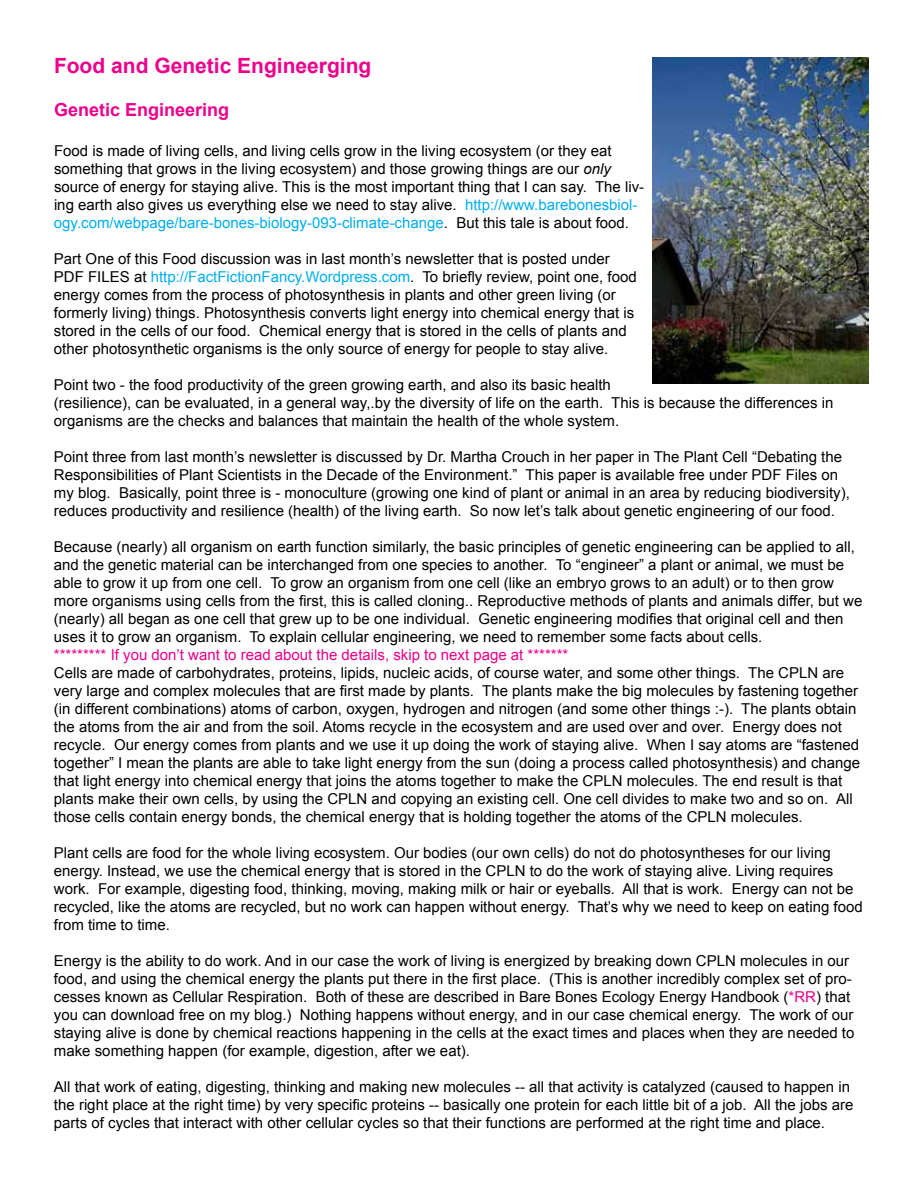
<style>
.page{position:relative;width:918px;height:1188px;background:#fff}
.page>*{position:absolute;margin:0;border:0;box-sizing:border-box;transform-origin:0 0}
.t1{font:700 21px "Arial";color:#ec008c}
.t2{font:700 18px "Arial";color:#ec008c}
.t3{font:15px/18px "Arial";color:#000}
.t4{font:15px "Arial";color:#ec008c}
.s1{font-style:italic}
.s2{color:#00aeef}
.s3{color:#ec008c}
</style>
<div class="page">
<img style="left:653px;top:58px;width:215px;height:325px">
<h1 class="t1" style="left:54px;top:52px;width:319px">Food and Genetic Engineerging</h1>
<p class="t2" style="left:54px;top:98px;width:177px">Genetic Engineering</p>
<p class="t3" style="left:54px;top:142px;width:592px">Food is made of living cells, and living cells grow in the living ecosystem (or they eat something that grows in the living ecosystem) and those growing things are our <span class="s1">only </span>source of energy for staying alive. This is the most important thing that I can say. The liv&shy;ing earth also gives us everything else we need to stay alive. <span class="s2">http://www.barebonesbiol&shy;ogy.com/webpage/bare-bones-biology-093-climate-change</span>. But this tale is about food.</p>
<p class="t3" style="left:54px;top:250px;width:584px">Part One of this Food discussion was in last month’s newsletter that is posted under PDF FILES at <span class="s2">http://FactFictionFancy.Wordpress.com</span>. To briefly review, point one, food energy comes from the process of photosynthesis in plants and other green living (or formerly living) things. Photosynthesis converts light energy into chemical energy that is stored in the cells of our food. Chemical energy that is stored in the cells of plants and other photosynthetic organisms is the only source of energy for people to stay alive.</p>
<p class="t3" style="left:54px;top:376px;width:781px">Point two - the food productivity of the green growing earth, and also its basic health<br>(resilience), can be evaluated, in a general way,.by the diversity of life on the earth. This is because the differences in organisms are the checks and balances that maintain the health of the whole system.</p>
<p class="t3" style="left:54px;top:448px;width:797px">Point three from last month’s newsletter is discussed by Dr. Martha Crouch in her paper in The Plant Cell “Debating the Responsibilities of Plant Scientists in the Decade of the Environment.” This paper is available free under PDF Files on my blog. Basically, point three is - monoculture (growing one kind of plant or animal in an area by reducing biodiversity), reduces productivity and resilience (health) of the living earth. So now let’s talk about genetic engineering of our food.</p>
<p class="t3" style="left:54px;top:538px;width:810px">Because (nearly) all organism on earth function similarly, the basic principles of genetic engineering can be applied to all, and the genetic material can be interchanged from one species to another. To “engineer” a plant or animal, we must be able to grow it up from one cell. To grow an organism from one cell (like an embryo grows to an adult) or to then grow more organisms using cells from the first, this is called cloning.. Reproductive methods of plants and animals differ, but we (nearly) all began as one cell that grew up to be one individual. Genetic engineering modifies that original cell and then uses it to grow an organism. To explain cellular engineering, we need to remember some facts about cells.</p>
<p class="t4" style="left:54px;top:645px;width:516px">********* If you don’t want to read about the details, skip to next page at *******</p>
<p class="t3" style="left:54px;top:664px;width:808px">Cells are made of carbohydrates, proteins, lipids, nucleic acids, of course water, and some other things. The CPLN are very large and complex molecules that are first made by plants. The plants make the big molecules by fastening together (in different combinations) atoms of carbon, oxygen, hydrogen and nitrogen (and some other things :-). The plants obtain the atoms from the air and from the soil. Atoms recycle in the ecosystem and are used over and over. Energy does not recycle. Our energy comes from plants and we use it up doing the work of staying alive. When I say atoms are “fastened together” I mean the plants are able to take light energy from the sun (doing a process called photosynthesis) and change that light energy into chemical energy that joins the atoms together to make the CPLN molecules. The end result is that plants make their own cells, by using the CPLN and copying an existing cell. One cell divides to make two and so on. All those cells contain energy bonds, the chemical energy that is holding together the atoms of the CPLN molecules.</p>
<p class="t3" style="left:54px;top:844px;width:810px">Plant cells are food for the whole living ecosystem. Our bodies (our own cells) do not do photosyntheses for our living energy. Instead, we use the chemical energy that is stored in the CPLN to do the work of staying alive. Living requires work. For example, digesting food, thinking, moving, making milk or hair or eyeballs. All that is work. Energy can not be recycled, like the atoms are recycled, but no work can happen without energy. That’s why we need to keep on eating food from time to time.</p>
<p class="t3" style="left:54px;top:952px;width:802px">Energy is the ability to do work. And in our case the work of living is energized by breaking down CPLN molecules in our food, and using the chemical energy the plants put there in the first place. (This is another incredibly complex set of pro&shy;cesses known as Cellular Respiration. Both of these are described in Bare Bones Ecology Energy Handbook (<span class="s3">*RR</span>) that you can download free on my blog.) Nothing happens without energy, and in our case chemical energy. The work of our staying alive is done by chemical reactions happening in the cells at the exact times and places when they are needed to make something happen (for example, digestion, after we eat).</p>
<p class="t3" style="left:54px;top:1078px;width:801px">All that work of eating, digesting, thinking and making new molecules -- all that activity is catalyzed (caused to happen in the right place at the right time) by very specific proteins -- basically one protein for each little bit of a job. All the jobs are parts of cycles that interact with other cellular cycles so that their functions are performed at the right time and place.</p>
</div>
